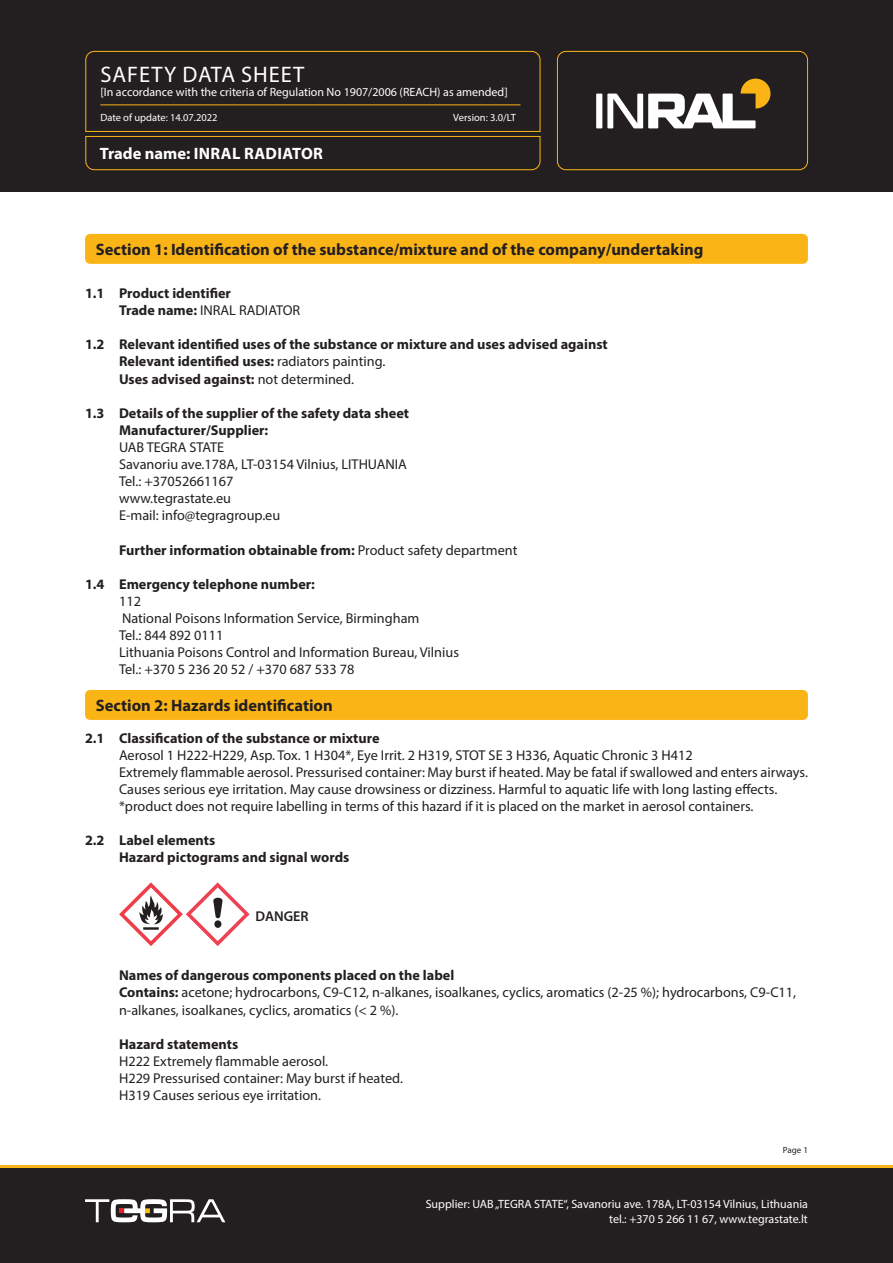
<style>
.page{position:relative;width:893px;height:1263px;background:#fff}
.page>*{position:absolute;margin:0;border:0;box-sizing:border-box;transform-origin:0 0}
.t1{font:22.5px "Myriad Pro";letter-spacing:.04em;color:#fff}
.Skyrius_baltas{font:700 16.5px "Myriad Pro";color:#231f20}
.t2{font:700 16.5px "Myriad Pro";letter-spacing:.01em;color:#fff}
._1_1_skyrius_Boldas{font:14.25px/17.1px "Myriad Pro";color:#231f20}
._1_1_skyrius_Boldas-2{font:700 14.25px "Myriad Pro";color:#231f20}
.Tekstas_paprastas_Bo{font:14.25px/17.1px "Myriad Pro";color:#231f20}
.Tekstas_paprastas_Bo-2{font:700 14.25px "Myriad Pro";color:#231f20}
.Tekstas_paprastas_Bo-3{font:600 14.25px "Myriad Pro";color:#231f20}
.t3{font:12px/14.4px "Myriad Pro";color:#fff;text-align:right}
.t4{font:10.5px "Myriad Pro";color:#fff}
.t5{font:9px "Myriad Pro";color:#231f20}
.s1{font-weight:700}
.s2{font-weight:400}
</style>
<div class="page">
<div style="left:0;top:1165px;width:893px;height:98px;background:#231f20"></div>
<div style="left:0;top:0;width:893px;height:191px;background:#231f20"></div>
<svg style="left:85px;top:51px;width:456px;height:119px"></svg>
<div style="left:557px;top:51px;width:251px;height:119px;border:1px solid #fbb416;border-radius:9px"></div>
<hr style="left:100px;top:104px;width:420px;height:1px;background:#fbb416">
<svg style="left:85px;top:1199px;width:140px;height:23px"></svg>
<div style="left:596px;top:94px;width:6px;height:34px;background:#fff"></div>
<svg style="left:607px;top:79px;width:163px;height:49px"></svg>
<hr style="left:0;top:1165px;width:893px;height:2px;background:#fbb416">
<div style="left:85px;top:234px;width:723px;height:30px;background:#fbb416;border-radius:5px"></div>
<svg style="left:119px;top:882px;width:131px;height:64px"></svg>
<div style="left:85px;top:690px;width:723px;height:30px;background:#fbb416;border-radius:5px"></div>
<h1 class="t1" style="left:101px;top:60px;width:205px">SAFETY DATA SHEET</h1>
<p class="t3" style="left:100px;top:85px;width:409px">[In accordance with the criteria of Regulation No 1907/2006 (REACH) as amended]</p>
<p class="t4" style="left:100px;top:111px;width:119px">Date of update: 14.07.2022</p>
<p class="t4" style="left:453px;top:111px;width:64px">Version: 3.0/LT</p>
<p class="t2" style="left:100px;top:142px;width:225px">Trade name: INRAL RADIATOR</p>
<p class="Skyrius_baltas" style="left:96px;top:239px;width:609px">Section 1: Identification of the substance/mixture and of the company/undertaking</p>
<p class="_1_1_skyrius_Boldas-2" style="left:85px;top:284px;width:147px">1.1 Product identifier</p>
<p class="_1_1_skyrius_Boldas" style="left:119px;top:302px;width:183px"><span class="s1">Trade name:</span> INRAL RADIATOR</p>
<p class="_1_1_skyrius_Boldas-2" style="left:85px;top:335px;width:524px">1.2 Relevant identified uses of the substance or mixture and uses advised against</p>
<p class="_1_1_skyrius_Boldas-2" style="left:119px;top:352px;width:268px">Relevant identified uses: <span class="s2">radiators painting.</span></p>
<p class="_1_1_skyrius_Boldas-2" style="left:119px;top:369px;width:236px">Uses advised against: <span class="s2">not determined.</span></p>
<p class="_1_1_skyrius_Boldas-2" style="left:85px;top:404px;width:326px">1.3 Details of the supplier of the safety data sheet</p>
<p class="_1_1_skyrius_Boldas-2" style="left:119px;top:421px;width:151px">Manufacturer/Supplier:</p>
<p class="_1_1_skyrius_Boldas" style="left:119px;top:438px;width:107px">UAB TEGRA STATE</p>
<p class="_1_1_skyrius_Boldas" style="left:119px;top:455px;width:289px">Savanoriu ave.178A, LT-03154 Vilnius, LITHUANIA</p>
<p class="_1_1_skyrius_Boldas" style="left:119px;top:473px;width:116px">Tel.: +37052661167</p>
<p class="_1_1_skyrius_Boldas" style="left:119px;top:490px;width:114px">www.tegrastate.eu</p>
<p class="_1_1_skyrius_Boldas" style="left:119px;top:507px;width:163px">E-mail: info@tegragroup.eu</p>
<p class="_1_1_skyrius_Boldas-2" style="left:119px;top:540px;width:400px">Further information obtainable from: <span class="s2">Product safety department</span></p>
<p class="_1_1_skyrius_Boldas-2" style="left:85px;top:575px;width:231px">1.4 Emergency telephone number:</p>
<p class="_1_1_skyrius_Boldas" style="left:119px;top:592px;width:23px">112</p>
<p class="_1_1_skyrius_Boldas" style="left:122px;top:609px;width:299px">National Poisons Information Service, Birmingham</p>
<p class="_1_1_skyrius_Boldas" style="left:119px;top:626px;width:106px">Tel.: 844 892 0111</p>
<p class="_1_1_skyrius_Boldas" style="left:119px;top:644px;width:341px">Lithuania Poisons Control and Information Bureau, Vilnius</p>
<p class="_1_1_skyrius_Boldas" style="left:119px;top:661px;width:237px">Tel.: +370 5 236 20 52 / +370 687 533 78</p>
<p class="Skyrius_baltas" style="left:96px;top:695px;width:239px">Section 2: Hazards identification</p>
<p class="_1_1_skyrius_Boldas-2" style="left:85px;top:729px;width:296px">2.1 Classification of the substance or mixture</p>
<p class="_1_1_skyrius_Boldas" style="left:119px;top:746px;width:575px">Aerosol 1 H222-H229, Asp. Tox. 1 H304*, Eye Irrit. 2 H319, STOT SE 3 H336, Aquatic Chronic 3 H412</p>
<p class="_1_1_skyrius_Boldas" style="left:119px;top:763px;width:690px">Extremely flammable aerosol. Pressurised container: May burst if heated. May be fatal if swallowed and enters airways.<br>Causes serious eye irritation. May cause drowsiness or dizziness. Harmful to aquatic life with long lasting effects.</p>
<p class="_1_1_skyrius_Boldas" style="left:119px;top:797px;width:636px">*product does not require labelling in terms of this hazard if it is placed on the market in aerosol containers.</p>
<p class="_1_1_skyrius_Boldas-2" style="left:85px;top:831px;width:132px">2.2 Label elements</p>
<p class="_1_1_skyrius_Boldas-2" style="left:119px;top:848px;width:232px">Hazard pictograms and signal words</p>
<p class="Tekstas_paprastas_Bo-3" style="left:256px;top:907px;width:55px">DANGER</p>
<p class="Tekstas_paprastas_Bo-2" style="left:119px;top:966px;width:337px">Names of dangerous components placed on the label</p>
<p class="Tekstas_paprastas_Bo" style="left:119px;top:984px;width:679px"><span class="s1">Contains:</span> acetone; hydrocarbons, C9-C12, n-alkanes, isoalkanes, cyclics, aromatics (2-25 %); hydrocarbons, C9-C11, n-alkanes, isoalkanes, cyclics, aromatics (&lt; 2 %).</p>
<p class="Tekstas_paprastas_Bo-2" style="left:119px;top:1035px;width:121px">Hazard statements</p>
<p class="Tekstas_paprastas_Bo" style="left:119px;top:1052px;width:211px">H222 Extremely flammable aerosol.</p>
<p class="Tekstas_paprastas_Bo" style="left:119px;top:1069px;width:286px">H229 Pressurised container: May burst if heated.</p>
<p class="Tekstas_paprastas_Bo" style="left:119px;top:1086px;width:203px">H319 Causes serious eye irritation.</p>
<p class="t5" style="left:783px;top:1144px;width:26px">Page 1</p>
<p class="t3" style="left:426px;top:1197px;width:384px">Supplier: UAB „TEGRA STATE“, Savanoriu ave. 178A, LT-03154 Vilnius, Lithuania tel.: +370 5 266 11 67, www.tegrastate.lt</p>
</div>
